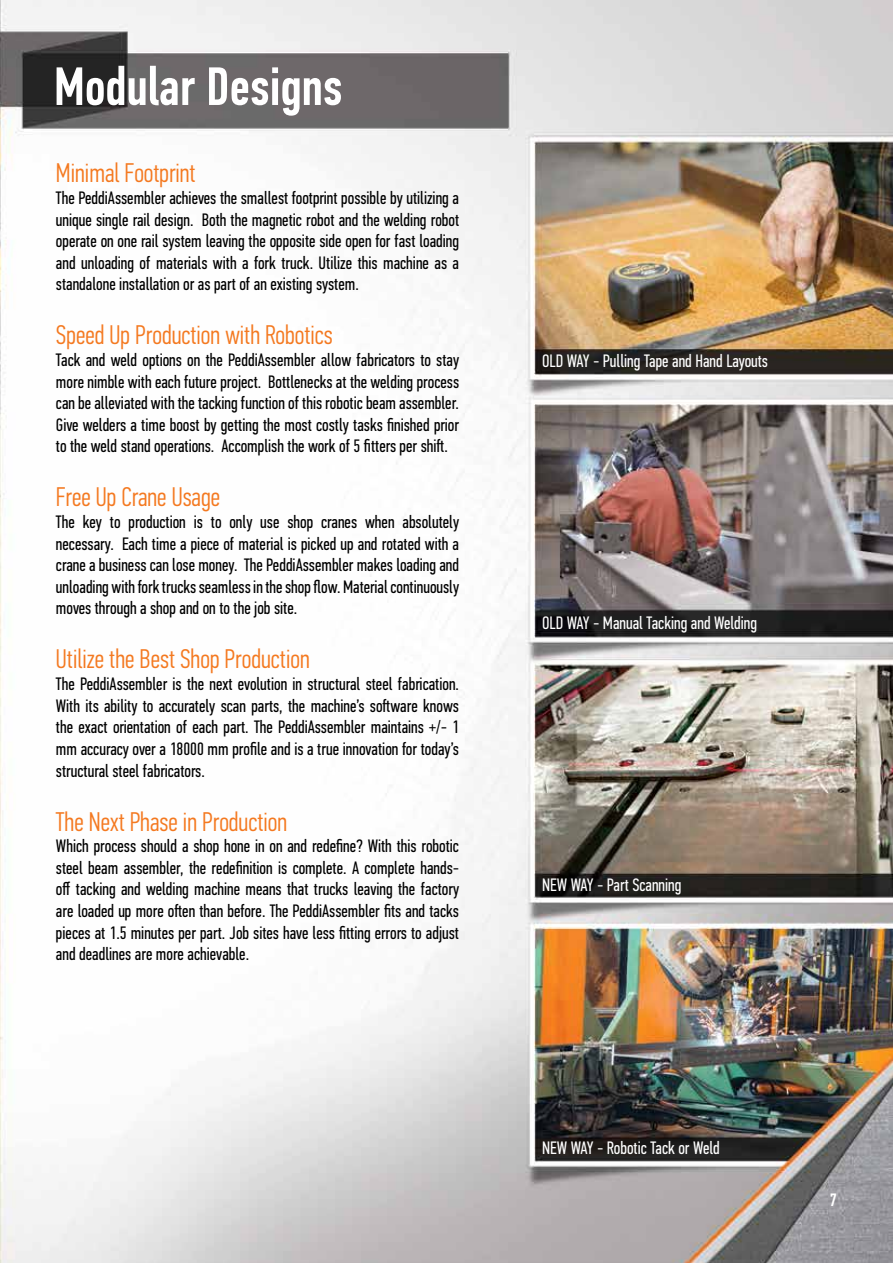
<style>
.page{position:relative;width:893px;height:1263px;background:#fff}
.page>*{position:absolute;margin:0;border:0;box-sizing:border-box;transform-origin:0 0}
.t1{font:500 54px "PF Din Text Comp Pro";color:#fff}
.t2{font:300 27px "PF Din Text Comp Pro";color:#f47920}
.t3{font:18px/21.6px "PF Din Text Comp Pro";color:#000;text-align:justify}
.t4{font:18px "PF Din Text Comp Pro";color:#fff}
.t5{font:500 18px "PF Din Text Comp Pro";color:#fff}
</style>
<div class="page">
<img style="left:0;top:0;width:893px;height:1263px">
<h1 class="t1" style="left:54px;top:55px;width:290px">Modular Designs</h1>
<h2 class="t2" style="left:56px;top:158px;width:141px">Minimal Footprint</h2>
<p class="t3" style="left:56px;top:187px;width:405px">The PeddiAssembler achieves the smallest footprint possible by utilizing a unique single rail design. Both the magnetic robot and the welding robot operate on one rail system leaving the opposite side open for fast loading and unloading of materials with a fork truck. Utilize this machine as a standalone installation or as part of an existing system.</p>
<h2 class="t2" style="left:56px;top:320px;width:278px">Speed Up Production with Robotics</h2>
<p class="t3" style="left:56px;top:349px;width:405px">Tack and weld options on the PeddiAssembler allow fabricators to stay more nimble with each future project. Bottlenecks at the welding process can be alleviated with the tacking function of this robotic beam assembler.<br>Give welders a time boost by getting the most costly tasks finished prior to the weld stand operations. Accomplish the work of 5 fitters per shift.</p>
<h2 class="t2" style="left:56px;top:482px;width:166px">Free Up Crane Usage</h2>
<p class="t3" style="left:56px;top:511px;width:405px">The key to production is to only use shop cranes when absolutely necessary. Each time a piece of material is picked up and rotated with a crane a business can lose money. The PeddiAssembler makes loading and unloading with fork trucks seamless in the shop flow. Material continuously moves through a shop and on to the job site.</p>
<h2 class="t2" style="left:56px;top:644px;width:255px">Utilize the Best Shop Production</h2>
<p class="t3" style="left:56px;top:673px;width:405px">The PeddiAssembler is the next evolution in structural steel fabrication.<br>With its ability to accurately scan parts, the machine’s software knows the exact orientation of each part. The PeddiAssembler maintains +/- 1 mm accuracy over a 18000 mm profile and is a true innovation for today’s structural steel fabricators.</p>
<h2 class="t2" style="left:56px;top:806px;width:233px">The Next Phase in Production</h2>
<p class="t3" style="left:56px;top:835px;width:405px">Which process should a shop hone in on and redefine? With this robotic steel beam assembler, the redefinition is complete. A complete hands&shy;off tacking and welding machine means that trucks leaving the factory are loaded up more often than before. The PeddiAssembler fits and tacks pieces at 1.5 minutes per part. Job sites have less fitting errors to adjust and deadlines are more achievable.</p>
<p class="t4" style="left:542px;top:350px;width:227px">OLD WAY - Pulling Tape and Hand Layouts</p>
<p class="t4" style="left:542px;top:612px;width:217px">OLD WAY - Manual Tacking and Welding</p>
<p class="t4" style="left:542px;top:874px;width:141px">NEW WAY - Part Scanning</p>
<p class="t4" style="left:542px;top:1137px;width:179px">NEW WAY - Robotic Tack or Weld</p>
<p class="t5" style="left:830px;top:1189px;width:9px">7</p>
</div>
